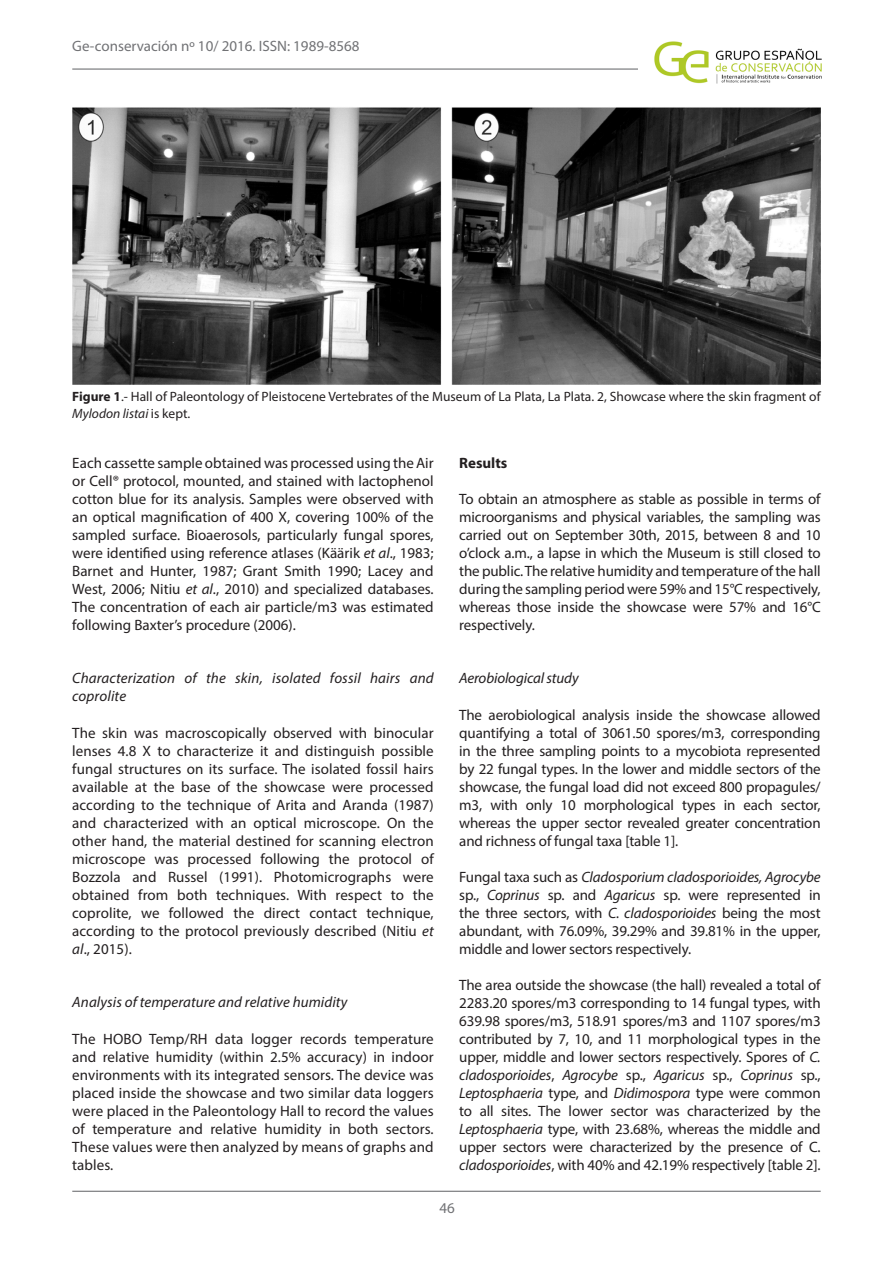
<style>
.page{position:relative;width:893px;height:1263px;background:#fff}
.page>*{position:absolute;margin:0;border:0;box-sizing:border-box;transform-origin:0 0}
.Tipo_de_texto{font:15px/18px "Myriad Pro";letter-spacing:-.01em;color:#231f20;text-align:justify}
.negrita_titulito{font:italic 15px/18px "Myriad Pro";letter-spacing:.005em;color:#231f20}
.Nombre_del_autor{font:15px "Myriad Pro";color:#717275}
.Tipo_de_texto-2{font:700 15px "Myriad Pro";color:#231f20}
.Pies_de_foto{font:13.5px/16.5px "Myriad Pro";color:#231f20}
.s1{font-weight:700}
.s2{font-style:italic}
</style>
<div class="page">
<hr style="left:72px;top:68px;width:567px;height:2px;background:#717275">
<hr style="left:72px;top:1191px;width:749px;height:1px;background:#717275">
<img style="left:654px;top:41px;width:168px;height:43px">
<img style="left:72px;top:107px;width:749px;height:278px">
<p class="Nombre_del_autor" style="left:72px;top:37px;width:289px">Ge-conservación nº 10/ 2016. ISSN: 1989-8568</p>
<p class="Pies_de_foto" style="left:72px;top:388px;width:750px"><span class="s1">Figure 1</span>.- Hall of Paleontology of Pleistocene Vertebrates of the Museum of La Plata, La Plata. 2, Showcase where the skin fragment of<br><span class="s2">Mylodon listai</span> is kept.</p>
<p class="Tipo_de_texto-2" style="left:459px;top:453px;width:50px">Results</p>
<p class="Tipo_de_texto" style="left:459px;top:490px;width:363px">To obtain an atmosphere as stable as possible in terms of microorganisms and physical variables, the sampling was carried out on September 30th, 2015, between 8 and 10 o’clock a.m., a lapse in which the Museum is still closed to the public. The relative humidity and temperature of the hall during the sampling period were 59% and 15°C respectively, whereas those inside the showcase were 57% and 16°C respectively.</p>
<p class="negrita_titulito" style="left:459px;top:669px;width:121px">Aerobiological study</p>
<p class="Tipo_de_texto" style="left:459px;top:706px;width:363px">The aerobiological analysis inside the showcase allowed quantifying a total of 3061.50 spores/m3, corresponding in the three sampling points to a mycobiota represented by 22 fungal types. In the lower and middle sectors of the showcase, the fungal load did not exceed 800 propagules/ m3, with only 10 morphological types in each sector, whereas the upper sector revealed greater concentration and richness of fungal taxa [table 1].</p>
<p class="Tipo_de_texto" style="left:459px;top:868px;width:363px">Fungal taxa such as <span class="s2">Cladosporium cladosporioides, Agrocybe </span>sp., <span class="s2">Coprinus</span> sp. and <span class="s2">Agaricus</span> sp. were represented in the three sectors, with <span class="s2">C. cladosporioides</span> being the most abundant, with 76.09%, 39.29% and 39.81% in the upper, middle and lower sectors respectively.</p>
<p class="Tipo_de_texto" style="left:459px;top:976px;width:363px">The area outside the showcase (the hall) revealed a total of 2283.20 spores/m3 corresponding to 14 fungal types, with 639.98 spores/m3, 518.91 spores/m3 and 1107 spores/m3 contributed by 7, 10, and 11 morphological types in the upper, middle and lower sectors respectively. Spores of <span class="s2">C. cladosporioides</span>, <span class="s2">Agrocybe</span> sp., <span class="s2">Agaricus</span> sp., <span class="s2">Coprinus</span> sp., <span class="s2">Leptosphaeria</span> type, and <span class="s2">Didimospora</span> type were common to all sites. The lower sector was characterized by the <span class="s2">Leptosphaeria</span> type, with 23.68%, whereas the middle and upper sectors were characterized by the presence of C. <span class="s2">cladosporioides</span>, with 40% and 42.19% respectively [table 2].</p>
<p class="Tipo_de_texto" style="left:72px;top:454px;width:363px">Each cassette sample obtained was processed using the Air or Cell® protocol, mounted, and stained with lactophenol cotton blue for its analysis. Samples were observed with an optical magnification of 400 X, covering 100% of the sampled surface. Bioaerosols, particularly fungal spores, were identified using reference atlases (Käärik <span class="s2">et al</span>., 1983; Barnet and Hunter, 1987; Grant Smith 1990; Lacey and West, 2006; Nitiu <span class="s2">et al</span>., 2010) and specialized databases.<br>The concentration of each air particle/m3 was estimated following Baxter’s procedure (2006).</p>
<p class="negrita_titulito" style="left:72px;top:669px;width:363px">Characterization of the skin, isolated fossil hairs and coprolite</p>
<p class="Tipo_de_texto" style="left:72px;top:724px;width:363px">The skin was macroscopically observed with binocular lenses 4.8 X to characterize it and distinguish possible fungal structures on its surface. The isolated fossil hairs available at the base of the showcase were processed according to the technique of Arita and Aranda (1987) and characterized with an optical microscope. On the other hand, the material destined for scanning electron microscope was processed following the protocol of Bozzola and Russel (1991). Photomicrographs were obtained from both techniques. With respect to the coprolite, we followed the direct contact technique, according to the protocol previously described (Nitiu <span class="s2">et al</span>., 2015).</p>
<p class="negrita_titulito" style="left:72px;top:993px;width:277px">Analysis of temperature and relative humidity</p>
<p class="Tipo_de_texto" style="left:72px;top:1030px;width:363px">The HOBO Temp/RH data logger records temperature and relative humidity (within 2.5% accuracy) in indoor environments with its integrated sensors. The device was placed inside the showcase and two similar data loggers were placed in the Paleontology Hall to record the values of temperature and relative humidity in both sectors.<br>These values were then analyzed by means of graphs and tables.</p>
<p class="Nombre_del_autor" style="left:439px;top:1198px;width:17px">46</p>
</div>
